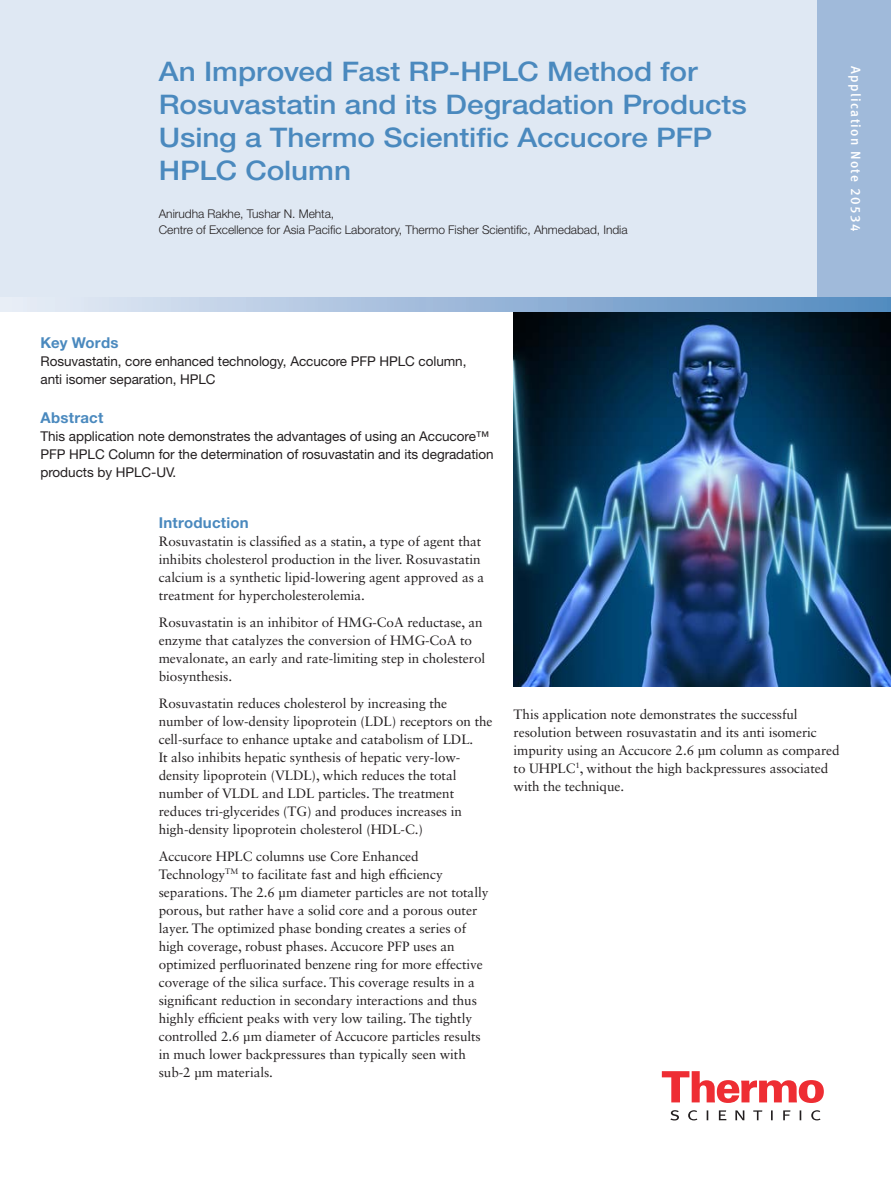
<style>
.page{position:relative;width:891px;height:1188px;background:#fff}
.page>*{position:absolute;margin:0;border:0;box-sizing:border-box;transform-origin:0 0}
.t1{font:500 27px/33px "Helvetica Neue LT Std";letter-spacing:-.005em;color:#4a89be;scale:1.1 1}
.Headline_level_1{font:700 15px "Helvetica Neue LT Std";letter-spacing:.015em;color:#4a89be}
.Body_copy{font:13.5px/18px "Sabon LT Std";letter-spacing:-.005em;color:#231f20}
.Goal_Text{font:13.5px/18px "Helvetica Neue LT Std";letter-spacing:-.005em;color:#231f20}
.Keywords_Text{font:13.5px/18px "Helvetica Neue LT Std";letter-spacing:-.005em;color:#231f20}
.Document_Type{font:13.5px "Meta Medium LF";letter-spacing:.1em;color:#fff}
.Author{font:300 12px/16.5px "Helvetica Neue LT Std";letter-spacing:-.005em;color:#231f20}
</style>
<div class="page">
<div style="left:0;top:0;width:891px;height:303px;background:#dfe8f3"></div>
<div style="left:817px;top:0;width:74px;height:303px;background:#a0bada"></div>
<svg style="left:662px;top:1071px;width:162px;height:32px"></svg>
<svg style="left:670px;top:1110px;width:151px;height:10px"></svg>
<img style="left:514px;top:312px;width:377px;height:375px">
<svg style="left:0;top:297px;width:891px;height:15px;background:#9ebbda"></svg>
<p class="t1" style="left:159px;top:54px;width:536px">An Improved Fast RP-HPLC Method for<br>Rosuvastatin and its Degradation Products<br>Using a Thermo Scientific Accucore PFP<br>HPLC Column</p>
<p class="Author" style="left:159px;top:205px;width:470px">Anirudha Rakhe, Tushar N. Mehta,<br>Centre of Excellence for Asia Pacific Laboratory, Thermo Fisher Scientific, Ahmedabad, India</p>
<p class="Document_Type" style="left:864px;top:66px;width:167px;rotate:90deg">Application Note 20534</p>
<p class="Headline_level_1" style="left:40px;top:334px;width:80px">Key Words</p>
<p class="Keywords_Text" style="left:40px;top:352px;width:428px">Rosuvastatin, core enhanced technology, Accucore PFP HPLC column, anti isomer separation, HPLC</p>
<p class="Headline_level_1" style="left:40px;top:409px;width:64px">Abstract</p>
<p class="Goal_Text" style="left:40px;top:427px;width:455px">This application note demonstrates the advantages of using an Accucore™<br>PFP HPLC Column for the determination of rosuvastatin and its degradation products by HPLC-UV.</p>
<p class="Headline_level_1" style="left:159px;top:513px;width:92px">Introduction</p>
<p class="Body_copy" style="left:159px;top:532px;width:327px">Rosuvastatin is classified as a statin, a type of agent that inhibits cholesterol production in the liver. Rosuvastatin calcium is a synthetic lipid-lowering agent approved as a treatment for hypercholesterolemia.</p>
<p class="Body_copy" style="left:159px;top:613px;width:328px">Rosuvastatin is an inhibitor of HMG-CoA reductase, an enzyme that catalyzes the conversion of HMG-CoA to mevalonate, an early and rate-limiting step in cholesterol biosynthesis.</p>
<p class="Body_copy" style="left:159px;top:694px;width:335px">Rosuvastatin reduces cholesterol by increasing the number of low-density lipoprotein (LDL) receptors on the cell-surface to enhance uptake and catabolism of LDL.<br>It also inhibits hepatic synthesis of hepatic very-low&shy;density lipoprotein (VLDL), which reduces the total number of VLDL and LDL particles. The treatment reduces tri-glycerides (TG) and produces increases in high-density lipoprotein cholesterol (HDL-C.)</p>
<p class="Body_copy" style="left:159px;top:847px;width:331px">Accucore HPLC columns use Core Enhanced Technology<sup>TM</sup> to facilitate fast and high efficiency separations. The 2.6 µm diameter particles are not totally porous, but rather have a solid core and a porous outer layer. The optimized phase bonding creates a series of high coverage, robust phases. Accucore PFP uses an optimized perfluorinated benzene ring for more effective coverage of the silica surface. This coverage results in a significant reduction in secondary interactions and thus highly efficient peaks with very low tailing. The tightly controlled 2.6 µm diameter of Accucore particles results in much lower backpressures than typically seen with sub-2 µm materials.</p>
<p class="Body_copy" style="left:514px;top:705px;width:328px">This application note demonstrates the successful resolution between rosuvastatin and its anti isomeric impurity using an Accucore 2.6 µm column as compared to UHPLC<sup>1</sup>, without the high backpressures associated with the technique.</p>
</div>
